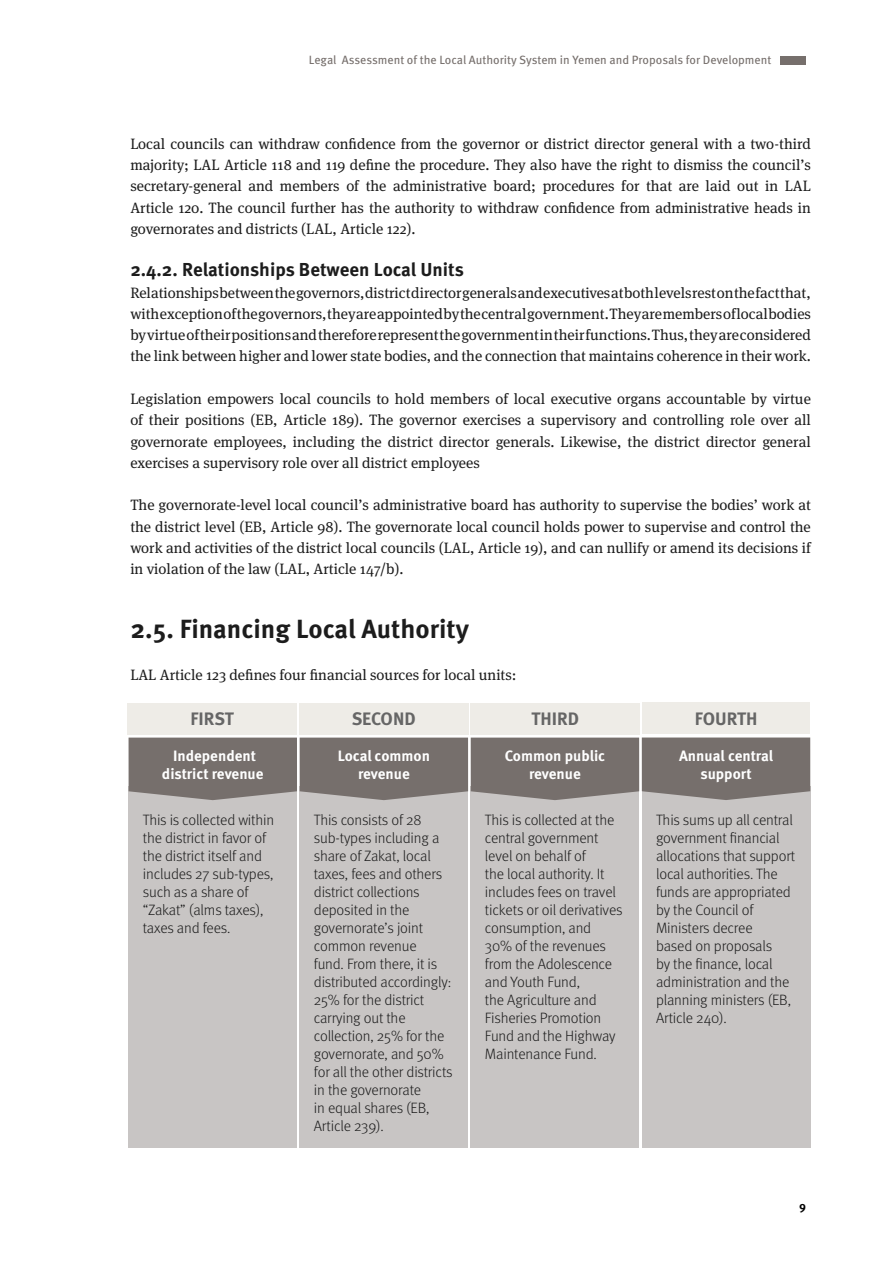
<style>
.page{position:relative;width:893px;height:1263px;background:#fff}
.page>*{position:absolute;margin:0;border:0;box-sizing:border-box;transform-origin:0 0}
.t1{font:700 26.25px "Meta Pro";color:#1c1c1c}
.t2{font:700 18.75px "Meta Pro";color:#1c1c1c}
.t3{font:700 18px "Meta Pro";color:#000}
.t4{font:15px/21.3px "Meta Serif Pro";color:#1c1c1c;text-align:justify}
.t5{font:300 15px/18px "Meta Pro";letter-spacing:-.01em;color:#1c1c1c}
.t6{font:700 15px/18px "Meta Pro";color:#fff;text-align:center}
.t7{font:12px "Meta Pro";color:#766f6c}
.t8{font:700 12px "Meta Pro";color:#000}
</style>
<div class="page">
<div style="left:780px;top:56px;width:26px;height:9px;background:#766f6c"></div>
<div style="left:642px;top:786px;width:168px;height:362px;background:#c8c5c4"></div>
<div style="left:471px;top:786px;width:168px;height:362px;background:#c8c5c4"></div>
<div style="left:300px;top:786px;width:168px;height:362px;background:#c8c5c4"></div>
<div style="left:129px;top:786px;width:168px;height:362px;background:#c8c5c4"></div>
<svg style="left:129px;top:737px;width:681px;height:63px;background:#7e7774"></svg>
<div style="left:128px;top:703px;width:169px;height:31px;background:#eeece7"></div>
<div style="left:299px;top:703px;width:169px;height:31px;background:#eeece7"></div>
<div style="left:471px;top:703px;width:169px;height:31px;background:#eeece7"></div>
<div style="left:642px;top:703px;width:168px;height:31px;background:#eeece7"></div>
<p class="t7" style="left:309px;top:50px;width:464px">Legal Assessment of the Local Authority System in Yemen and Proposals for Development</p>
<p class="t4" style="left:130px;top:132px;width:682px">Local councils can withdraw confidence from the governor or district director general with a two-third majority; LAL Article 118 and 119 define the procedure. They also have the right to dismiss the council’s secretary-general and members of the administrative board; procedures for that are laid out in LAL Article 120. The council further has the authority to withdraw confidence from administrative heads in governorates and districts (LAL, Article 122).</p>
<p class="t2" style="left:130px;top:255px;width:335px">2.4.2. Relationships Between Local Units</p>
<p class="t4" style="left:130px;top:281px;width:682px">Relationships between the governors, district director generals and executives at both levels rest on the fact that, with exception of the governors, they are appointed by the central government. They are members of local bodies by virtue of their positions and therefore represent the government in their functions. Thus, they are considered the link between higher and lower state bodies, and the connection that maintains coherence in their work.</p>
<p class="t4" style="left:130px;top:387px;width:682px">Legislation empowers local councils to hold members of local executive organs accountable by virtue of their positions (EB, Article 189). The governor exercises a supervisory and controlling role over all governorate employees, including the district director generals. Likewise, the district director general exercises a supervisory role over all district employees</p>
<p class="t4" style="left:130px;top:494px;width:682px">The governorate-level local council’s administrative board has authority to supervise the bodies’ work at the district level (EB, Article 98). The governorate local council holds power to supervise and control the work and activities of the district local councils (LAL, Article 19), and can nullify or amend its decisions if in violation of the law (LAL, Article 147/b).</p>
<h1 class="t1" style="left:130px;top:608px;width:340px">2.5. Financing Local Authority</h1>
<p class="t4" style="left:130px;top:664px;width:388px">LAL Article 123 defines four financial sources for local units:</p>
<p class="t3" style="left:190px;top:705px;width:45px">FIRST</p>
<p class="t3" style="left:352px;top:705px;width:66px">SECOND</p>
<p class="t3" style="left:531px;top:705px;width:49px">THIRD</p>
<p class="t3" style="left:695px;top:705px;width:64px">FOURTH</p>
<p class="t6" style="left:338px;top:746px;width:94px">Local common revenue</p>
<p class="t6" style="left:505px;top:746px;width:102px">Common public revenue</p>
<p class="t6" style="left:679px;top:746px;width:96px">Annual central support</p>
<p class="t6" style="left:162px;top:746px;width:103px">Independent district revenue</p>
<p class="t5" style="left:143px;top:810px;width:133px">This is collected within the district in favor of the district itself and includes 27 sub-types, such as a share of “Zakat” (alms taxes), taxes and fees.</p>
<p class="t5" style="left:314px;top:810px;width:140px">This consists of 28 sub‑types including a share of Zakat, local taxes, fees and others district collections deposited in the governorate’s joint common revenue<br>fund. From there, it is distributed accordingly:<br>25% for the district carrying out the collection, 25% for the governorate, and 50% for all the other districts in the governorate<br>in equal shares (EB,<br>Article 239).</p>
<p class="t5" style="left:485px;top:810px;width:139px">This is collected at the central government level on behalf of<br>the local authority. It includes fees on travel tickets or oil derivatives consumption, and<br>30% of the revenues from the Adolescence and Youth Fund,<br>the Agriculture and<br>Fisheries Promotion<br>Fund and the Highway<br>Maintenance Fund.</p>
<p class="t5" style="left:656px;top:810px;width:141px">This sums up all central government financial allocations that support local authorities. The funds are appropriated by the Council of<br>Ministers decree<br>based on proposals<br>by the finance, local administration and the planning ministers (EB,<br>Article 240).</p>
<p class="t8" style="left:799px;top:1198px;width:8px">9</p>
</div>
